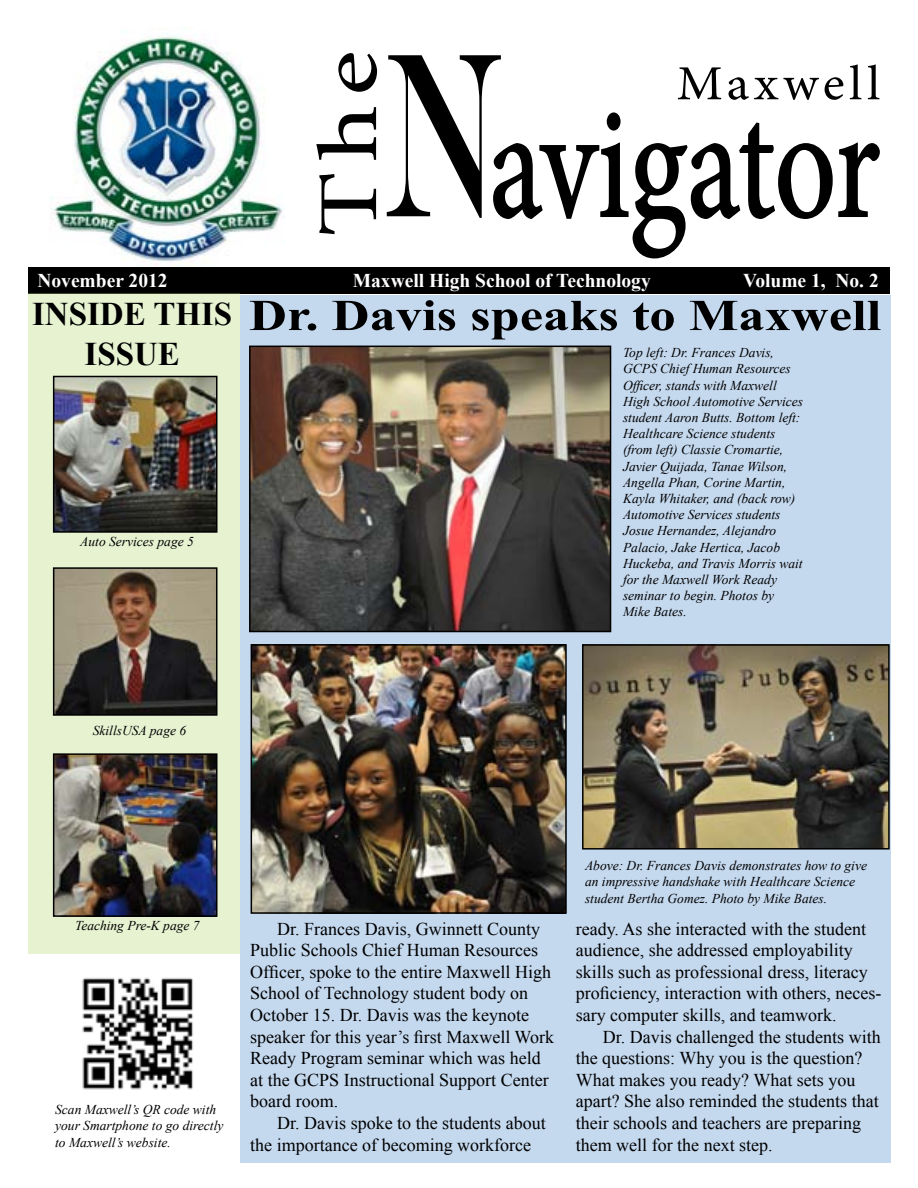
<style>
.page{position:relative;width:918px;height:1188px;background:#fff}
.page>*{position:absolute;margin:0;border:0;box-sizing:border-box;transform-origin:0 0}
.t1{font:161.25px "Minion Pro";letter-spacing:-.005em;color:#000;scale:.76 1}
.t2{font:84px "Minion Pro";color:#000;scale:1.27 1}
.t3{font:49.05px "Minion Pro";letter-spacing:.09em;color:#000;scale:1.06 1}
.t4{font:700 44.1px "Times New Roman";color:#000;scale:1.19 1}
.t5{font:700 33px/39.6px "Times New Roman";color:#000;text-align:center}
.t6{font:700 19.5px "Times New Roman";color:#fff}
.t7{font:18px/21.6px "Times New Roman";color:#000}
.t8{font:italic 13.5px/16.2px "Times New Roman";color:#000}
.s1{font-family:"Engravers";font-size:236.1px}
</style>
<div class="page">
<svg style="left:493px;top:112px;width:387px;height:147px"></svg>
<img style="left:49px;top:36px;width:235px;height:231px">
<div style="left:28px;top:267px;width:862px;height:27px;background:#000"></div>
<div style="left:28px;top:294px;width:212px;height:660px;background:#e7f2d1"></div>
<div style="left:240px;top:295px;width:650px;height:867px;background:#c4d8ee"></div>
<img style="left:82px;top:977px;width:111px;height:113px">
<img style="left:252px;top:349px;width:356px;height:280px">
<div style="left:249px;top:346px;width:362px;height:286px;border:2px solid #000"></div>
<img style="left:254px;top:647px;width:310px;height:264px">
<div style="left:251px;top:644px;width:316px;height:270px;border:2px solid #000"></div>
<img style="left:585px;top:647px;width:302px;height:200px">
<div style="left:582px;top:644px;width:308px;height:206px;border:2px solid #000"></div>
<img style="left:56px;top:379px;width:159px;height:151px">
<div style="left:53px;top:376px;width:165px;height:157px;border:2px solid #000"></div>
<img style="left:56px;top:756px;width:158px;height:158px">
<div style="left:53px;top:753px;width:164px;height:164px;border:2px solid #000"></div>
<img style="left:56px;top:570px;width:158px;height:143px">
<div style="left:53px;top:567px;width:164px;height:149px;border:2px solid #000"></div>
<h2 class="t2" style="left:293px;top:237px;width:149px;rotate:-90deg">The</h2>
<h1 class="t1" style="left:383px;top:57px;width:655px"><span class="s1">N</span>avigator</h1>
<h3 class="t3" style="left:677px;top:51px;width:194px">Maxwell</h3>
<p class="t6" style="left:37px;top:267px;width:132px">November 2012</p>
<p class="t6" style="left:353px;top:267px;width:299px">Maxwell High School of Technology</p>
<p class="t6" style="left:743px;top:267px;width:137px">Volume 1, No. 2</p>
<h3 class="t5" style="left:32px;top:293px;width:202px">INSIDE THIS<br>ISSUE</h3>
<h3 class="t4" style="left:249px;top:285px;width:533px">Dr. Davis speaks to Maxwell</h3>
<p class="t8" style="left:623px;top:344px;width:182px">Top left: Dr. Frances Davis,<br>GCPS Chief Human Resources<br>Officer, stands with Maxwell<br>High School Automotive Services student Aaron Butts. Bottom left:<br>Healthcare Science students (from left) Classie Cromartie,<br>Javier Quijada, Tanae Wilson,<br>Angella Phan, Corine Martin,<br>Kayla Whitaker, and (back row)<br>Automotive Services students<br>Josue Hernandez, Alejandro<br>Palacio, Jake Hertica, Jacob<br>Huckeba, and Travis Morris wait for the Maxwell Work Ready seminar to begin. Photos by<br>Mike Bates.</p>
<p class="t8" style="left:80px;top:534px;width:115px">Auto Services page 5</p>
<p class="t8" style="left:93px;top:722px;width:95px">SkillsUSA page 6</p>
<p class="t8" style="left:75px;top:917px;width:126px">Teaching Pre-K page 7</p>
<p class="t8" style="left:55px;top:1101px;width:170px">Scan Maxwell’s QR code with your Smartphone to go directly to Maxwell’s website.</p>
<p class="t7" style="left:250px;top:917px;width:305px;text-indent:27px">Dr. Frances Davis, Gwinnett County Public Schools Chief Human Resources Officer, spoke to the entire Maxwell High School of Technology student body on October 15. Dr. Davis was the keynote speaker for this year’s first Maxwell Work Ready Program seminar which was held at the GCPS Instructional Support Center board room.</p>
<p class="t7" style="left:250px;top:1112px;width:297px;text-indent:27px">Dr. Davis spoke to the students about the importance of becoming workforce</p>
<p class="t8" style="left:585px;top:857px;width:283px">Above: Dr. Frances Davis demonstrates how to give an impressive handshake with Healthcare Science student Bertha Gomez. Photo by Mike Bates.</p>
<p class="t7" style="left:576px;top:917px;width:307px">ready. As she interacted with the student audience, she addressed employability skills such as professional dress, literacy proficiency, interaction with others, neces&shy;sary computer skills, and teamwork.</p>
<p class="t7" style="left:576px;top:1025px;width:306px;text-indent:27px">Dr. Davis challenged the students with the questions: Why you is the question?<br>What makes you ready? What sets you apart? She also reminded the students that their schools and teachers are preparing them well for the next step.</p>
</div>
